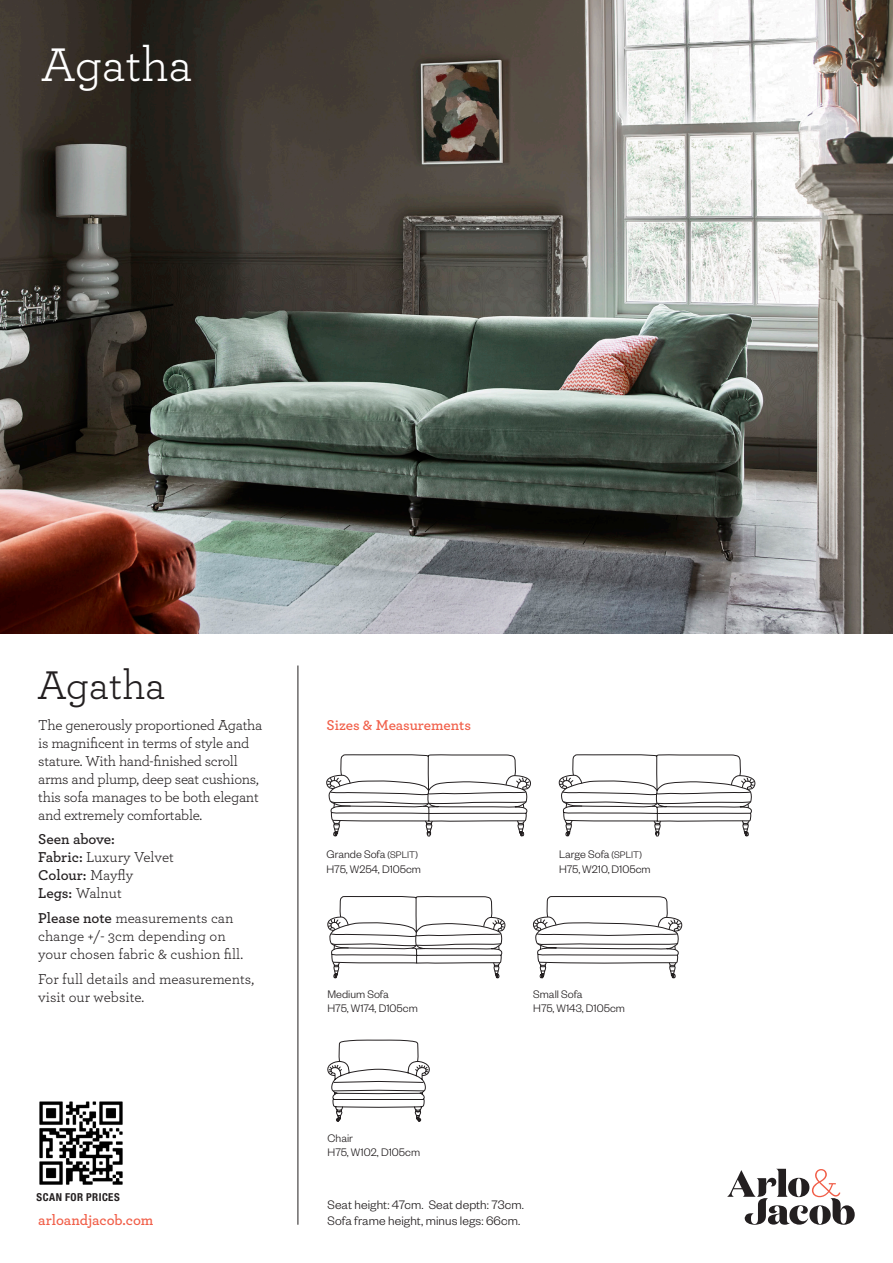
<style>
.page{position:relative;width:893px;height:1263px;background:#fff}
.page>*{position:absolute;margin:0;border:0;box-sizing:border-box;transform-origin:0 0}
.t1{font:49.5px "Archer";letter-spacing:-.01em;color:#fff}
.t2{font:42px "Archer";letter-spacing:-.01em;color:#231f20}
.t3{font:15px/18px "Archer";letter-spacing:-.02em;color:#231f20}
.t4{font:15px/18px "Archer";color:#231f20}
.t5{font:600 15px/18px "Archer";letter-spacing:-.005em;color:#231f20}
.t6{font:600 15px "Archer";color:#f15e48}
.t7{font:600 14.85px "Archer";letter-spacing:-.01em;color:#f15e48}
.t8{font:300 13.5px/16.2px "Founders Grotesk";letter-spacing:.01em;color:#231f20}
.Paragraph_Style_1{font:300 12px "Founders Grotesk";color:#231f20}
.t9{font:700 condensed 10.95px "Helvetica Neue LT Pro";letter-spacing:.04em;color:#231f20}
.s1{font-weight:400}
.s2{font-weight:600}
.s3{font-size:10.5px}
</style>
<div class="page">
<hr style="left:298px;top:665px;width:1px;height:560px;background:#231f20">
<svg style="left:327px;top:1039px;width:103px;height:83px"></svg>
<svg style="left:532px;top:896px;width:151px;height:82px"></svg>
<svg style="left:326px;top:754px;width:205px;height:82px"></svg>
<svg style="left:558px;top:754px;width:198px;height:83px"></svg>
<svg style="left:327px;top:896px;width:179px;height:83px"></svg>
<img style="left:39px;top:1101px;width:84px;height:84px">
<img style="left:0;top:0;width:893px;height:634px">
<svg style="left:727px;top:1169px;width:128px;height:56px"></svg>
<p class="t1" style="left:41px;top:30px;width:153px">Agatha</p>
<p class="t2" style="left:37px;top:656px;width:130px">Agatha</p>
<p class="t3" style="left:38px;top:715px;width:226px">The generously proportioned Agatha is magnificent in terms of style and stature. With hand-finished scroll arms and plump, deep seat cushions, this sofa manages to be both elegant and extremely comfortable.</p>
<p class="t5" style="left:38px;top:829px;width:137px">Seen above:<br>Fabric: <span class="s1">Luxury Velvet<br></span>Colour: <span class="s1">Mayfly<br></span>Legs: <span class="s1">Walnut</span></p>
<p class="t4" style="left:38px;top:908px;width:206px"><span class="s2">Please note</span> measurements can change +/- 3cm depending on your chosen fabric &amp; cushion fill.</p>
<p class="t4" style="left:38px;top:969px;width:217px">For full details and measurements, visit our website.</p>
<p class="t9" style="left:37px;top:1191px;width:85px">SCAN FOR PRICES</p>
<p class="t6" style="left:38px;top:1208px;width:117px">arloandjacob.com</p>
<p class="t7" style="left:326px;top:713px;width:146px">Sizes &amp; Measurements</p>
<p class="Paragraph_Style_1" style="left:326px;top:847px;width:93px">Grande Sofa <span class="s3">(SPLIT)</span></p>
<p class="Paragraph_Style_1" style="left:326px;top:862px;width:96px">H75, W254, D105cm</p>
<p class="Paragraph_Style_1" style="left:327px;top:987px;width:63px">Medium Sofa</p>
<p class="Paragraph_Style_1" style="left:327px;top:1001px;width:92px">H75, W174, D105cm</p>
<p class="Paragraph_Style_1" style="left:559px;top:847px;width:84px">Large Sofa <span class="s3">(SPLIT)</span></p>
<p class="Paragraph_Style_1" style="left:559px;top:862px;width:93px">H75, W210, D105cm</p>
<p class="Paragraph_Style_1" style="left:533px;top:987px;width:51px">Small Sofa</p>
<p class="Paragraph_Style_1" style="left:533px;top:1001px;width:93px">H75, W143, D105cm</p>
<p class="Paragraph_Style_1" style="left:328px;top:1130px;width:27px">Chair</p>
<p class="Paragraph_Style_1" style="left:328px;top:1145px;width:94px">H75, W102, D105cm</p>
<p class="t8" style="left:327px;top:1195px;width:198px">Seat height: 47cm. Seat depth: 73cm.<br>Sofa frame height, minus legs: 66cm.</p>
</div>
